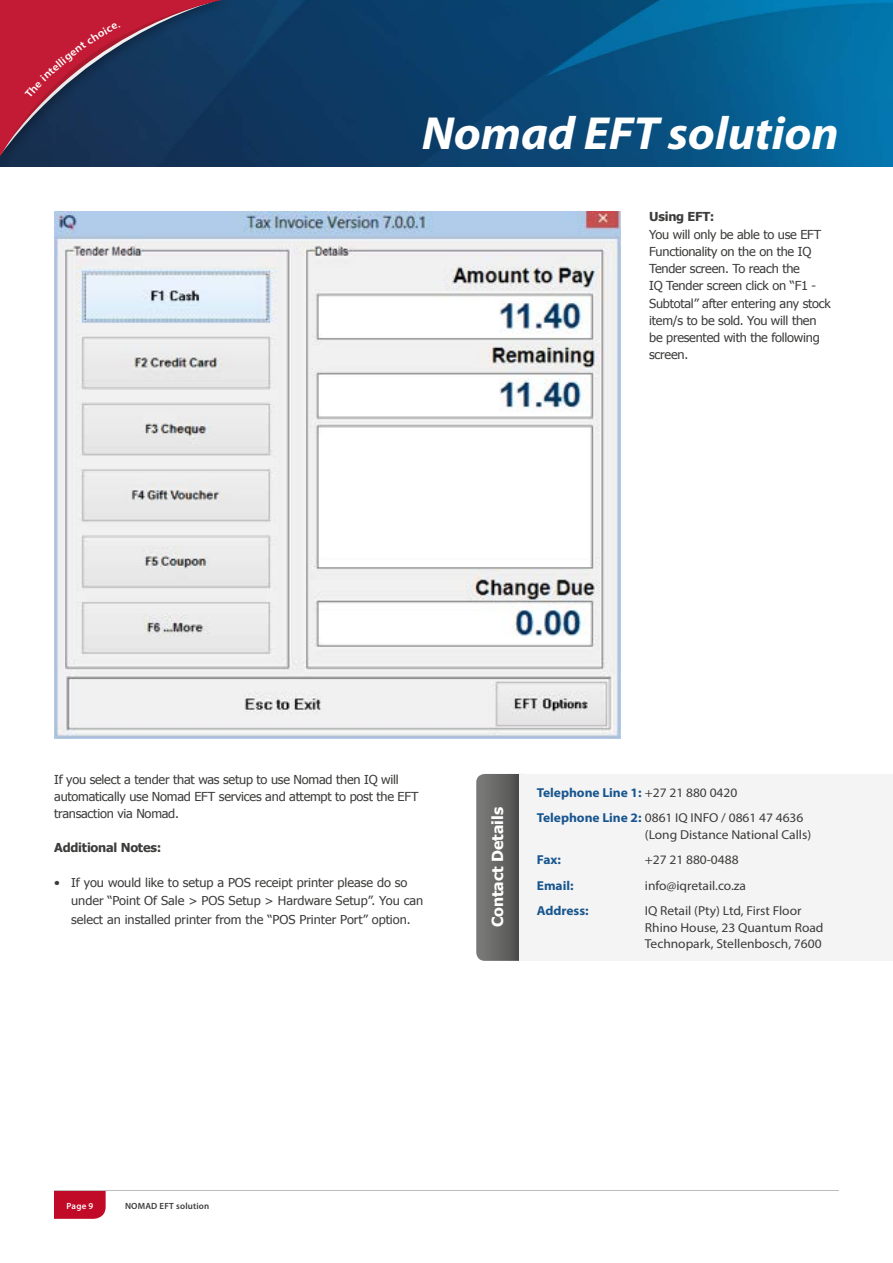
<style>
.page{position:relative;width:893px;height:1263px;background:#fff}
.page>*{position:absolute;margin:0;border:0;box-sizing:border-box;transform-origin:0 0}
.t1{font:italic 700 46.65px "Myriad Pro";color:#fff;scale:1.04 1}
.t2{font:700 15.3px "Tahoma";letter-spacing:-.005em;color:#fff}
.t3{font:12.9px/16.5px "Myriad Pro";color:#3c3c3b;scale:1.04 1}
.t4{font:700 12.9px "Myriad Pro";color:#18568f;scale:1.04 1}
.t5{font:12.3px/17.2px "Tahoma";letter-spacing:-.02em;color:#3c3c3b}
.t6{font:12.3px/18px "Tahoma";letter-spacing:-.02em;color:#3c3c3b;scale:1.04 1}
.t7{font:700 12.3px "Tahoma";letter-spacing:-.02em;color:#3c3c3b}
.t8{font:600 9px "Myriad Pro";letter-spacing:.02em;color:#3c3c3b}
.t9{font:600 9px "Myriad Pro";color:#fff}
.s1{font-weight:700;color:#18568f}
</style>
<div class="page">
<img style="left:553px;top:0;width:340px;height:166px">
<svg style="left:0;top:0;width:553px;height:212px;fill:#0d406b"></svg>
<svg style="left:54px;top:1191px;width:52px;height:28px"></svg>
<hr style="left:54px;top:1190px;width:785px;height:1px;background:#bcbcbc">
<img style="left:54px;top:212px;width:567px;height:526px">
<svg style="left:476px;top:774px;width:57px;height:187px;background:#676767"></svg>
<div style="left:520px;top:774px;width:373px;height:187px;background:#f4f4f4"></div>
<svg style="left:0;top:0;width:227px;height:154px;background:#562e4e"></svg>
<h1 class="t1" style="left:421px;top:103px;width:403px">Nomad EFT solution</h1>
<p class="t7" style="left:649px;top:208px;width:67px">Using EFT:</p>
<p class="t5" style="left:649px;top:225px;width:183px">You will only be able to use EFT<br>Functionality on the on the IQ<br>Tender screen. To reach the<br>IQ Tender screen click on “F1 -<br>Subtotal” after entering any stock item/s to be sold. You will then be presented with the following screen.</p>
<p class="t5" style="left:54px;top:770px;width:366px">If you select a tender that was setup to use Nomad then IQ will automatically use Nomad EFT services and attempt to post the EFT transaction via Nomad.</p>
<p class="t7" style="left:54px;top:839px;width:109px">Additional Notes:</p>
<p class="t6" style="left:71px;top:873px;width:340px;text-indent:-17px">• If you would like to setup a POS receipt printer please do so under “Point Of Sale &gt; POS Setup &gt; Hardware Setup”. You can select an installed printer from the “POS Printer Port” option.</p>
<p class="t2" style="left:487px;top:927px;width:121px;rotate:-90deg">Contact Details</p>
<p class="t3" style="left:537px;top:779px;width:258px;line-height:25.5px"><span class="s1">Telephone Line 1:</span> +27 21 880 0420<br><span class="s1">Telephone Line 2:</span> 0861 IQ INFO / 0861 47 4636</p>
<p class="t3" style="left:645px;top:826px;width:161px">(Long Distance National Calls)</p>
<p class="t4" style="left:537px;top:851px;width:25px">Fax:</p>
<p class="t3" style="left:645px;top:851px;width:92px">+27 21 880-0488</p>
<p class="t4" style="left:537px;top:877px;width:37px">Email:</p>
<p class="t3" style="left:645px;top:877px;width:99px">info@iqretail.co.za</p>
<p class="t4" style="left:537px;top:902px;width:51px">Address:</p>
<p class="t3" style="left:645px;top:902px;width:173px">IQ Retail (Pty) Ltd, First Floor<br>Rhino House, 23 Quantum Road<br>Technopark, Stellenbosch, 7600</p>
<p class="t9" style="left:67px;top:1200px;width:28px">Page 9</p>
<p class="t8" style="left:125px;top:1200px;width:86px">NOMAD EFT solution</p>
</div>
